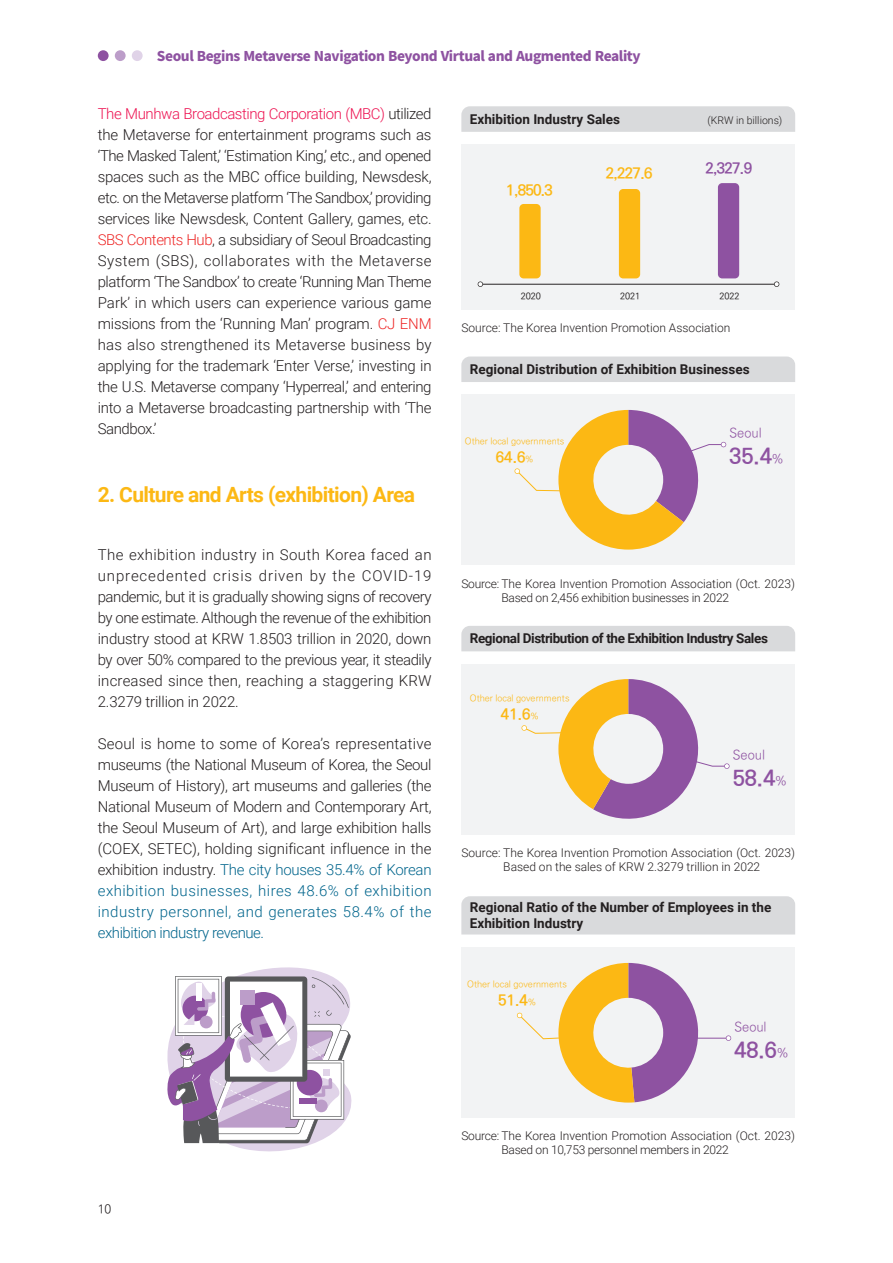
<style>
.page{position:relative;width:893px;height:1263px;background:#fff}
.page>*{position:absolute;margin:0;border:0;box-sizing:border-box;transform-origin:0 0}
.t1{font:21.45px "Ko Pub World Dotum PB";color:#8e52a1}
.t2{font:700 21px "Roboto";letter-spacing:-.03em;color:#fcb814}
.t3{font:300 15px/21px "Roboto";letter-spacing:-.015em;color:#231f20;text-align:justify}
.t4{font:15px "Ko Pub World Dotum PB";letter-spacing:-.05em;color:#fcb814}
.t5{font:15px "Ko Pub World Dotum PB";color:#8e52a1}
.t6{font:700 13.5px/16.2px "Roboto";color:#231f20}
.t7{font:900 13.5px "Noto Sans CJ Kkr";letter-spacing:-.03em;color:#8e52a1}
.t8{font:700 13.5px "Roboto";letter-spacing:-.03em;color:#231f20}
.t9{font:12.9px "Ko Pub World Dotum PL";color:#8e52a1}
.t10{font:300 12px/14.4px "Roboto";color:#231f20}
.t11{font:12px "Ko Pub World Dotum PL";color:#231f20}
.t12{font:300 10.5px "Roboto";color:#231f20}
.t13{font:9px "Ko Pub World Dotum PL";color:#fcb814}
.t14{font:500 9px "Ko Pub Dotum";color:#231f20}
.s1{color:#ed1352}
.s2{color:#ee2928}
.s3{color:#00658c}
.s4{font-family:"Ko Pub World Dotum PL";font-size:9px}
.s5{font-family:"Ko Pub World Dotum PL";font-size:12.9px}
</style>
<div class="page">
<div style="left:98px;top:50px;width:11px;height:11px;background:#8e52a1;border-radius:50%"></div>
<div style="left:115px;top:50px;width:11px;height:11px;background:#bc9dc9;border-radius:50%"></div>
<div style="left:132px;top:50px;width:11px;height:11px;background:#e0d3e8;border-radius:50%"></div>
<div style="left:461px;top:144px;width:334px;height:166px;background:#f2f3f4"></div>
<hr style="left:480px;top:284px;width:297px;height:1px;background:#231f20">
<svg style="left:478px;top:281px;width:5px;height:6px"></svg>
<svg style="left:774px;top:281px;width:5px;height:6px"></svg>
<div style="left:619px;top:189px;width:21px;height:89px;background:#fcb814;border-radius:4px"></div>
<div style="left:519px;top:204px;width:22px;height:74px;background:#fcb814;border-radius:4px"></div>
<div style="left:718px;top:183px;width:21px;height:95px;background:#8e52a1;border-radius:4px"></div>
<div style="left:461px;top:106px;width:334px;height:26px;background:#d9dadc"></div>
<div style="left:461px;top:395px;width:334px;height:170px;background:#f2f3f4"></div>
<svg style="left:514px;top:410px;width:212px;height:140px"></svg>
<div style="left:461px;top:356px;width:334px;height:26px;background:#d9dadc"></div>
<div style="left:461px;top:664px;width:334px;height:170px;background:#f2f3f4"></div>
<svg style="left:521px;top:679px;width:209px;height:140px"></svg>
<div style="left:461px;top:626px;width:334px;height:25px;background:#d9dadc"></div>
<div style="left:461px;top:947px;width:334px;height:170px;background:#f2f3f4"></div>
<svg style="left:517px;top:963px;width:184px;height:139px"></svg>
<hr style="left:677px;top:1038px;width:52px;height:1px;background:#8e52a1">
<svg style="left:726px;top:1035px;width:5px;height:6px"></svg>
<div style="left:461px;top:896px;width:334px;height:38px;background:#d9dadc"></div>
<svg style="left:167px;top:967px;width:185px;height:185px"></svg>
<p class="t7" style="left:157px;top:48px;width:485px">Seoul Begins Metaverse Navigation Beyond Virtual and Augmented Reality</p>
<p class="t3" style="left:98px;top:104px;width:335px"><span class="s1">The Munhwa Broadcasting Corporation (MBC)</span> utilized the Metaverse for entertainment programs such as ‘The Masked Talent,’ ‘Estimation King,’ etc., and opened spaces such as the MBC office building, Newsdesk, etc. on the Metaverse platform ‘The Sandbox,’ providing services like Newsdesk, Content Gallery, games, etc.<br><span class="s2">SBS Contents Hub</span>, a subsidiary of Seoul Broadcasting System (SBS), collaborates with the Metaverse platform ‘The Sandbox’ to create ‘Running Man Theme Park’ in which users can experience various game missions from the ‘Running Man’ program. <span class="s2">CJ ENM </span>has also strengthened its Metaverse business by applying for the trademark ‘Enter Verse,’ investing in the U.S. Metaverse company ‘Hyperreal,’ and entering into a Metaverse broadcasting partnership with ‘The Sandbox.’</p>
<h2 class="t2" style="left:98px;top:486px;width:319px">2. Culture and Arts (exhibition) Area</h2>
<p class="t3" style="left:98px;top:545px;width:335px">The exhibition industry in South Korea faced an unprecedented crisis driven by the COVID-19 pandemic, but it is gradually showing signs of recovery by one estimate. Although the revenue of the exhibition industry stood at KRW 1.8503 trillion in 2020, down by over 50% compared to the previous year, it steadily increased since then, reaching a staggering KRW 2.3279 trillion in 2022.</p>
<p class="t3" style="left:98px;top:734px;width:335px">Seoul is home to some of Korea’s representative museums (the National Museum of Korea, the Seoul Museum of History), art museums and galleries (the National Museum of Modern and Contemporary Art, the Seoul Museum of Art), and large exhibition halls (COEX, SETEC), holding significant influence in the exhibition industry. <span class="s3">The city houses 35.4% of Korean exhibition businesses, hires 48.6% of exhibition industry personnel, and generates 58.4% of the exhibition industry revenue.</span></p>
<p class="t11" style="left:98px;top:1201px;width:15px">10</p>
<p class="t6" style="left:470px;top:112px;width:152px">Exhibition Industry Sales</p>
<p class="t4" style="left:506px;top:179px;width:48px">1,850.3</p>
<p class="t4" style="left:606px;top:163px;width:48px">2,227.6</p>
<p class="t12" style="left:707px;top:115px;width:76px">(KRW in billions)</p>
<p class="t5" style="left:705px;top:158px;width:48px">2,327.9</p>
<p class="t14" style="left:521px;top:291px;width:22px">2020</p>
<p class="t14" style="left:620px;top:291px;width:22px">2021</p>
<p class="t14" style="left:719px;top:291px;width:22px">2022</p>
<p class="t10" style="left:461px;top:321px;width:271px">Source: The Korea Invention Promotion Association</p>
<p class="t6" style="left:470px;top:362px;width:281px">Regional Distribution of Exhibition Businesses</p>
<p class="t13" style="left:465px;top:435px;width:101px">Other local governments</p>
<p class="t4" style="left:496px;top:446px;width:39px">64.6<span class="s4">%</span></p>
<p class="t9" style="left:729px;top:424px;width:34px">Seoul</p>
<h1 class="t1" style="left:729px;top:441px;width:55px">35.4<span class="s5">%</span></h1>
<p class="t10" style="left:501px;top:577px;width:295px;text-indent:-40px">Source: The Korea Invention Promotion Association (Oct. 2023)<br>Based on 2,456 exhibition businesses in 2022</p>
<p class="t8" style="left:470px;top:633px;width:300px">Regional Distribution of the Exhibition Industry Sales</p>
<p class="t13" style="left:470px;top:692px;width:101px">Other local governments</p>
<p class="t4" style="left:501px;top:703px;width:39px">41.6<span class="s4">%</span></p>
<p class="t9" style="left:733px;top:746px;width:34px">Seoul</p>
<h1 class="t1" style="left:733px;top:763px;width:55px">58.4<span class="s5">%</span></h1>
<p class="t10" style="left:461px;top:846px;width:335px;text-align:center">Source: The Korea Invention Promotion Association (Oct. 2023)<br>Based on the sales of KRW 2.3279 trillion in 2022</p>
<p class="t6" style="left:470px;top:900px;width:303px">Regional Ratio of the Number of Employees in the<br>Exhibition Industry</p>
<p class="t13" style="left:467px;top:978px;width:101px">Other local governments</p>
<p class="t4" style="left:498px;top:990px;width:39px">51.4<span class="s4">%</span></p>
<p class="t9" style="left:734px;top:1018px;width:34px">Seoul</p>
<h1 class="t1" style="left:734px;top:1035px;width:55px">48.6<span class="s5">%</span></h1>
<p class="t10" style="left:501px;top:1129px;width:295px;text-indent:-40px">Source: The Korea Invention Promotion Association (Oct. 2023)<br>Based on 10,753 personnel members in 2022</p>
</div>
